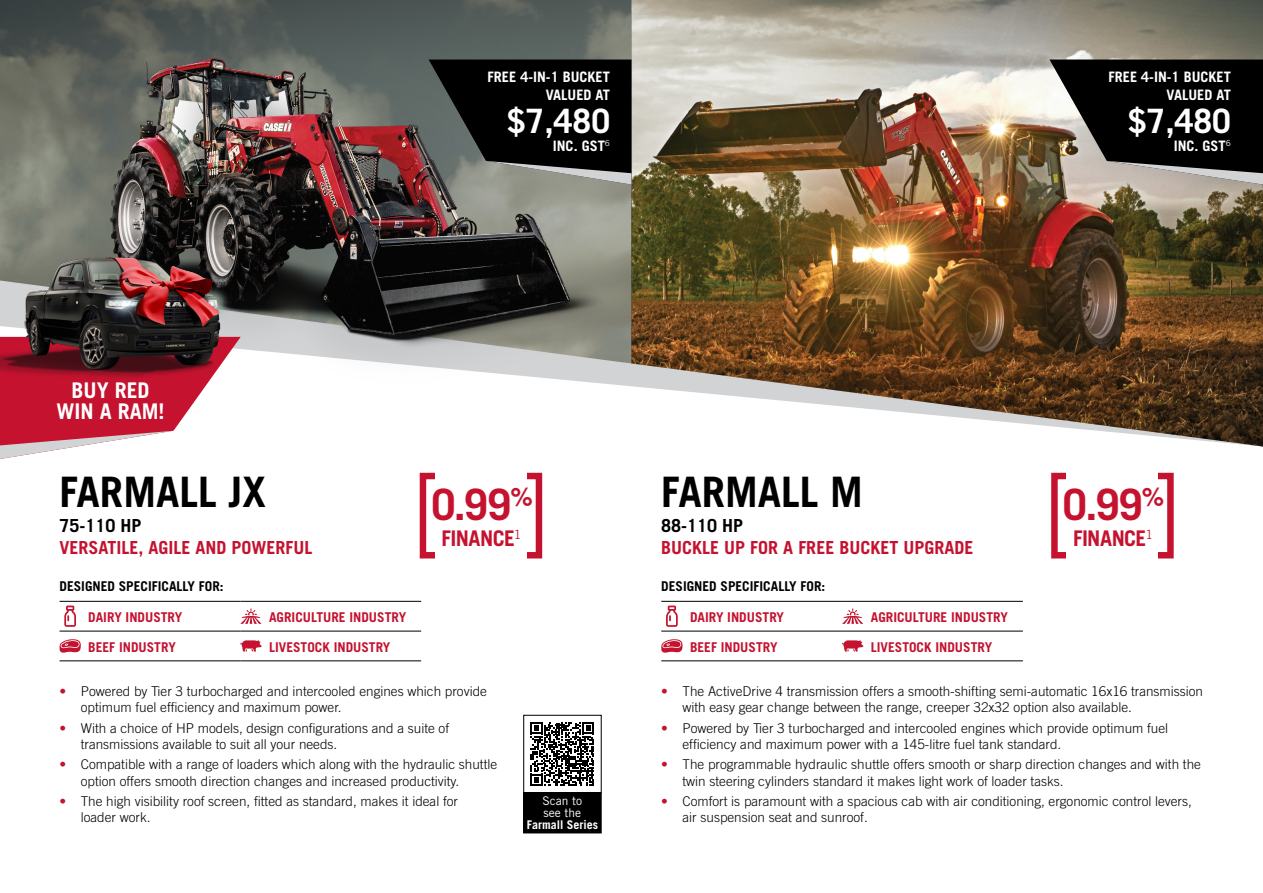
<style>
.page{position:relative;width:1263px;height:893px;background:#fff}
.page>*{position:absolute;margin:0;border:0;box-sizing:border-box;transform-origin:0 0}
.t1{font:700 43.2px "Trade Gothic LT Std";color:#c4122f}
.t2{font:700 42px "Trade Gothic LT Std";color:#000}
.t3{font:700 33.6px "Trade Gothic LT Std";color:#fff}
.t4{font:700 21.6px "Trade Gothic LT Std";letter-spacing:-.025em;color:#c4122f}
.t5{font:700 21.6px/21.6px "Trade Gothic LT Std";color:#fff;text-align:center}
.t6{font:700 18px "Trade Gothic LT Std";color:#c4122f}
.t7{font:700 18px "Trade Gothic LT Std";color:#000}
.t8{font:700 14.4px/17.2px "Trade Gothic LT Std";color:#fff;text-align:right}
.t9{font:300 13.5px/16.2px "Trade Gothic LT Std";color:#000}
.t10{font:700 13.5px "Trade Gothic LT Std";color:#c4122f}
.t11{font:700 13.5px "Trade Gothic LT Std";color:#000}
.t12{font:700 12px "Trade Gothic LT Std";color:#fff}
.t13{font:12px/12px "Trade Gothic LT Std";color:#fff}
.s1{font-weight:700;color:#c4122f}
</style>
<div class="page">
<img style="left:0;top:0;width:89px;height:159px">
<img style="left:750px;top:0;width:513px;height:280px">
<svg style="left:610px;top:280px;width:653px;height:166px"></svg>
<img style="left:89px;top:0;width:661px;height:384px">
<hr style="left:60px;top:601px;width:180px;height:1px;background:#000">
<hr style="left:240px;top:601px;width:181px;height:1px;background:#000">
<hr style="left:60px;top:631px;width:180px;height:1px;background:#000">
<hr style="left:240px;top:631px;width:181px;height:1px;background:#000">
<hr style="left:60px;top:660px;width:180px;height:1px;background:#000">
<hr style="left:240px;top:660px;width:181px;height:1px;background:#000">
<svg style="left:64px;top:606px;width:12px;height:21px"></svg>
<svg style="left:240px;top:608px;width:22px;height:16px"></svg>
<svg style="left:60px;top:639px;width:21px;height:14px"></svg>
<svg style="left:240px;top:640px;width:22px;height:12px"></svg>
<hr style="left:661px;top:601px;width:181px;height:1px;background:#000">
<hr style="left:842px;top:601px;width:181px;height:1px;background:#000">
<hr style="left:661px;top:631px;width:181px;height:1px;background:#000">
<hr style="left:842px;top:631px;width:181px;height:1px;background:#000">
<hr style="left:661px;top:660px;width:181px;height:1px;background:#000">
<hr style="left:842px;top:660px;width:181px;height:1px;background:#000">
<svg style="left:666px;top:606px;width:12px;height:21px"></svg>
<svg style="left:842px;top:608px;width:21px;height:16px"></svg>
<svg style="left:661px;top:639px;width:22px;height:14px"></svg>
<svg style="left:842px;top:640px;width:21px;height:12px"></svg>
<svg style="left:429px;top:60px;width:202px;height:125px;background:#232423"></svg>
<svg style="left:1049px;top:60px;width:214px;height:125px;background:#33312e"></svg>
<svg style="left:531px;top:722px;width:63px;height:64px"></svg>
<div style="left:523px;top:715px;width:79px;height:78px;border:1px solid #000"></div>
<div style="left:524px;top:793px;width:77px;height:40px;background:#000"></div>
<div style="left:523px;top:792px;width:79px;height:41px;border:1px solid #000"></div>
<div style="left:420px;top:473px;width:122px;height:85px;border:6px solid #c4122f"></div>
<div style="left:435px;top:466px;width:92px;height:102px;background:#fff"></div>
<div style="left:1051px;top:473px;width:123px;height:85px;border:6px solid #c4122f"></div>
<div style="left:1066px;top:466px;width:92px;height:102px;background:#fff"></div>
<svg style="left:0;top:417px;width:184px;height:42px"></svg>
<img style="left:0;top:159px;width:346px;height:258px">
<p class="t8" style="left:488px;top:68px;width:124px">FREE 4-IN-1 BUCKET<br>VALUED AT</p>
<h3 class="t3" style="left:507px;top:101px;width:104px">$7,480</h3>
<p class="t8" style="left:553px;top:137px;width:59px">INC. GST<sup>6</sup></p>
<p class="t8" style="left:1108px;top:68px;width:124px">FREE 4-IN-1 BUCKET<br>VALUED AT</p>
<h3 class="t3" style="left:1128px;top:101px;width:104px">$7,480</h3>
<p class="t8" style="left:1174px;top:137px;width:59px">INC. GST<sup>6</sup></p>
<h3 class="t5" style="left:57px;top:379px;width:110px">BUY RED<br>WIN A RAM!</h3>
<h2 class="t2" style="left:60px;top:466px;width:208px">FARMALL JX</h2>
<h3 class="t7" style="left:60px;top:515px;width:84px">75-110 HP</h3>
<h3 class="t6" style="left:60px;top:537px;width:255px">VERSATILE, AGILE AND POWERFUL</h3>
<p class="t11" style="left:60px;top:578px;width:166px">DESIGNED SPECIFICALLY FOR:</p>
<p class="t10" style="left:88px;top:609px;width:96px">DAIRY INDUSTRY</p>
<p class="t10" style="left:269px;top:609px;width:139px">AGRICULTURE INDUSTRY</p>
<p class="t10" style="left:88px;top:639px;width:89px">BEEF INDUSTRY</p>
<p class="t10" style="left:269px;top:639px;width:123px">LIVESTOCK INDUSTRY</p>
<p class="t9" style="left:81px;top:683px;width:408px;text-indent:-21px"><span class="s1">•</span> Powered by Tier 3 turbocharged and intercooled engines which provide optimum fuel efficiency and maximum power.</p>
<p class="t9" style="left:81px;top:720px;width:370px;text-indent:-21px"><span class="s1">•</span> With a choice of HP models, design configurations and a suite of transmissions available to suit all your needs.</p>
<p class="t9" style="left:81px;top:756px;width:418px;text-indent:-21px"><span class="s1">•</span> Compatible with a range of loaders which along with the hydraulic shuttle option offers smooth direction changes and increased productivity.</p>
<p class="t9" style="left:81px;top:793px;width:379px;text-indent:-21px"><span class="s1">•</span> The high visibility roof screen, fitted as standard, makes it ideal for loader work.</p>
<h1 class="t1" style="left:431px;top:479px;width:103px">0.99<sup>%</sup></h1>
<h3 class="t4" style="left:441px;top:525px;width:82px">FINANCE<sup>1</sup></h3>
<p class="t13" style="left:543px;top:795px;width:41px">Scan to see the</p>
<p class="t12" style="left:527px;top:817px;width:73px">Farmall Series</p>
<h2 class="t2" style="left:661px;top:466px;width:203px">FARMALL M</h2>
<h3 class="t7" style="left:661px;top:515px;width:84px">88-110 HP</h3>
<h3 class="t6" style="left:661px;top:537px;width:314px">BUCKLE UP FOR A FREE BUCKET UPGRADE</h3>
<p class="t11" style="left:661px;top:578px;width:166px">DESIGNED SPECIFICALLY FOR:</p>
<p class="t10" style="left:690px;top:609px;width:96px">DAIRY INDUSTRY</p>
<p class="t10" style="left:871px;top:609px;width:139px">AGRICULTURE INDUSTRY</p>
<p class="t10" style="left:690px;top:639px;width:89px">BEEF INDUSTRY</p>
<p class="t10" style="left:871px;top:639px;width:123px">LIVESTOCK INDUSTRY</p>
<p class="t9" style="left:682px;top:683px;width:522px;text-indent:-21px"><span class="s1">•</span> The ActiveDrive 4 transmission offers a smooth-shifting semi-automatic 16x16 transmission with easy gear change between the range, creeper 32x32 option also available.</p>
<p class="t9" style="left:682px;top:720px;width:487px;text-indent:-21px"><span class="s1">•</span> Powered by Tier 3 turbocharged and intercooled engines which provide optimum fuel efficiency and maximum power with a 145-litre fuel tank standard.</p>
<p class="t9" style="left:682px;top:756px;width:520px;text-indent:-21px"><span class="s1">•</span> The programmable hydraulic shuttle offers smooth or sharp direction changes and with the twin steering cylinders standard it makes light work of loader tasks.</p>
<p class="t9" style="left:682px;top:793px;width:511px;text-indent:-21px"><span class="s1">•</span> Comfort is paramount with a spacious cab with air conditioning, ergonomic control levers, air suspension seat and sunroof.</p>
<h1 class="t1" style="left:1063px;top:479px;width:103px">0.99<sup>%</sup></h1>
<h3 class="t4" style="left:1073px;top:525px;width:82px">FINANCE<sup>1</sup></h3>
</div>
